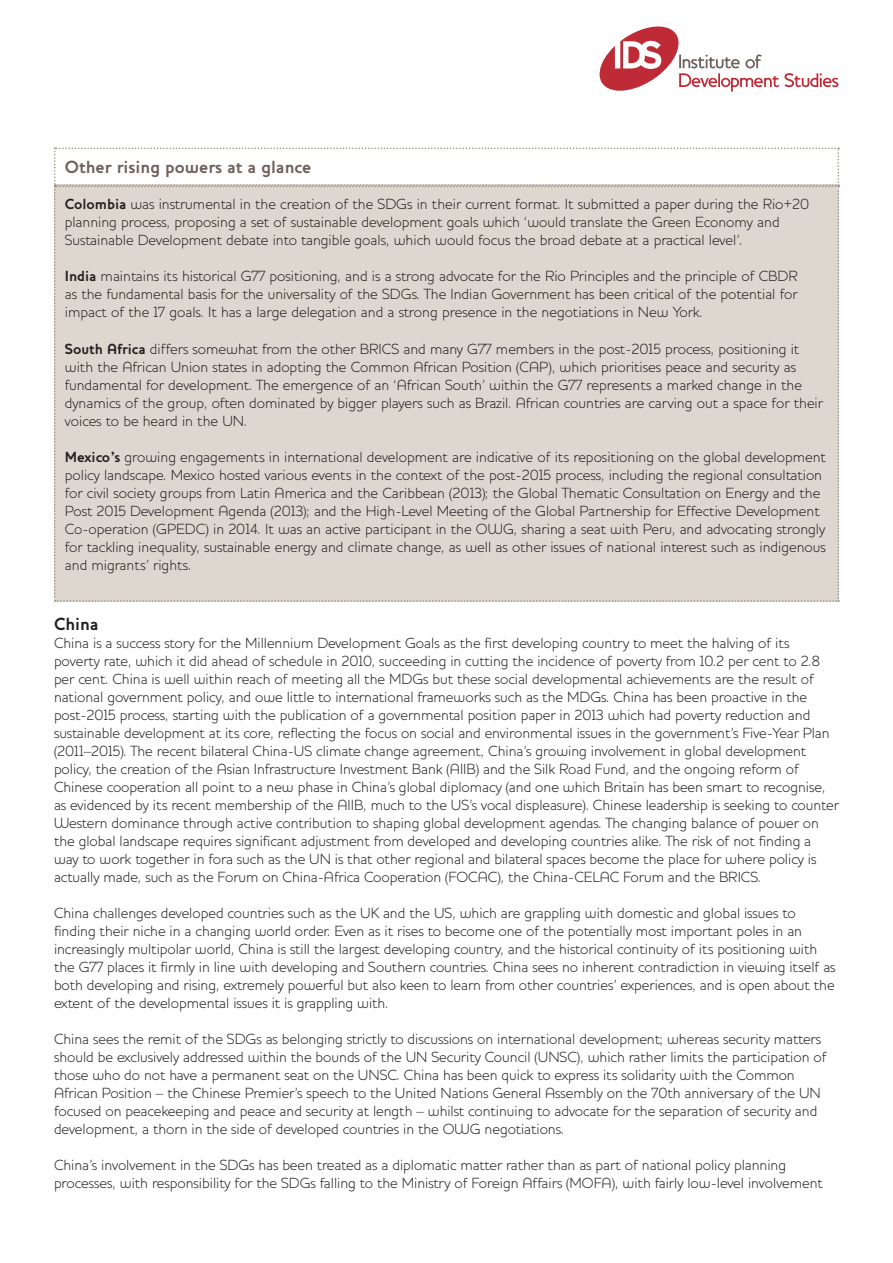
<style>
.page{position:relative;width:893px;height:1263px;background:#fff}
.page>*{position:absolute;margin:0;border:0;box-sizing:border-box;transform-origin:0 0}
.t1{font:700 18px "Houschka";color:#6e605a}
.RR_body{font:700 18px "Houschka";color:#231f20}
.RR_body-2{font:300 15px/18px "Houschka";color:#231f20}
.s1{font-weight:700}
</style>
<div class="page">
<svg style="left:599px;top:27px;width:239px;height:65px"></svg>
<svg style="left:54px;top:148px;width:785px;height:454px;background:#dfd9d3"></svg>
<p class="t1" style="left:65px;top:157px;width:248px">Other rising powers at a glance</p>
<p class="RR_body-2" style="left:65px;top:195px;width:746px"><span class="s1">Colombia</span> was instrumental in the creation of the SDGs in their current format. It submitted a paper during the Rio+20 planning process, proposing a set of sustainable development goals which ‘would translate the Green Economy and<br>Sustainable Development debate into tangible goals, which would focus the broad debate at a practical level’.</p>
<p class="RR_body-2" style="left:65px;top:267px;width:735px;text-align:justify"><span class="s1">India</span> maintains its historical G77 positioning, and is a strong advocate for the Rio Principles and the principle of CBDR as the fundamental basis for the universality of the SDGs. The Indian Government has been critical of the potential for impact of the 17 goals. It has a large delegation and a strong presence in the negotiations in New York.</p>
<p class="RR_body-2" style="left:65px;top:339px;width:760px"><span class="s1">South Africa</span> differs somewhat from the other BRICS and many G77 members in the post-2015 process, positioning it with the African Union states in adopting the Common African Position (CAP), which prioritises peace and security as fundamental for development. The emergence of an ‘African South’ within the G77 represents a marked change in the dynamics of the group, often dominated by bigger players such as Brazil. African countries are carving out a space for their voices to be heard in the UN.</p>
<p class="RR_body-2" style="left:65px;top:447px;width:763px"><span class="s1">Mexico’s</span> growing engagements in international development are indicative of its repositioning on the global development policy landscape. Mexico hosted various events in the context of the post-2015 process, including the regional consultation for civil society groups from Latin America and the Caribbean (2013); the Global Thematic Consultation on Energy and the Post 2015 Development Agenda (2013); and the High-Level Meeting of the Global Partnership for Effective Development Co-operation (GPEDC) in 2014. It was an active participant in the OWG, sharing a seat with Peru, and advocating strongly for tackling inequality, sustainable energy and climate change, as well as other issues of national interest such as indigenous and migrants’ rights.</p>
<p class="RR_body" style="left:54px;top:613px;width:46px">China</p>
<p class="RR_body-2" style="left:54px;top:634px;width:787px">China is a success story for the Millennium Development Goals as the first developing country to meet the halving of its poverty rate, which it did ahead of schedule in 2010, succeeding in cutting the incidence of poverty from 10.2 per cent to 2.8 per cent. China is well within reach of meeting all the MDGs but these social developmental achievements are the result of national government policy, and owe little to international frameworks such as the MDGs. China has been proactive in the post-2015 process, starting with the publication of a governmental position paper in 2013 which had poverty reduction and sustainable development at its core, reflecting the focus on social and environmental issues in the government’s Five-Year Plan (2011–2015). The recent bilateral China-US climate change agreement, China’s growing involvement in global development policy, the creation of the Asian Infrastructure Investment Bank (AIIB) and the Silk Road Fund, and the ongoing reform of Chinese cooperation all point to a new phase in China’s global diplomacy (and one which Britain has been smart to recognise, as evidenced by its recent membership of the AIIB, much to the US’s vocal displeasure). Chinese leadership is seeking to counter Western dominance through active contribution to shaping global development agendas. The changing balance of power on the global landscape requires significant adjustment from developed and developing countries alike. The risk of not finding a way to work together in fora such as the UN is that other regional and bilateral spaces become the place for where policy is actually made, such as the Forum on China-Africa Cooperation (FOCAC), the China-CELAC Forum and the BRICS.</p>
<p class="RR_body-2" style="left:54px;top:904px;width:783px">China challenges developed countries such as the UK and the US, which are grappling with domestic and global issues to finding their niche in a changing world order. Even as it rises to become one of the potentially most important poles in an increasingly multipolar world, China is still the largest developing country, and the historical continuity of its positioning with the G77 places it firmly in line with developing and Southern countries. China sees no inherent contradiction in viewing itself as both developing and rising, extremely powerful but also keen to learn from other countries’ experiences, and is open about the extent of the developmental issues it is grappling with.</p>
<p class="RR_body-2" style="left:54px;top:1030px;width:774px">China sees the remit of the SDGs as belonging strictly to discussions on international development; whereas security matters should be exclusively addressed within the bounds of the UN Security Council (UNSC), which rather limits the participation of those who do not have a permanent seat on the UNSC. China has been quick to express its solidarity with the Common African Position – the Chinese Premier’s speech to the United Nations General Assembly on the 70th anniversary of the UN focused on peacekeeping and peace and security at length – whilst continuing to advocate for the separation of security and development, a thorn in the side of developed countries in the OWG negotiations.</p>
<p class="RR_body-2" style="left:54px;top:1156px;width:770px">China’s involvement in the SDGs has been treated as a diplomatic matter rather than as part of national policy planning processes, with responsibility for the SDGs falling to the Ministry of Foreign Affairs (MOFA), with fairly low-level involvement</p>
</div>
